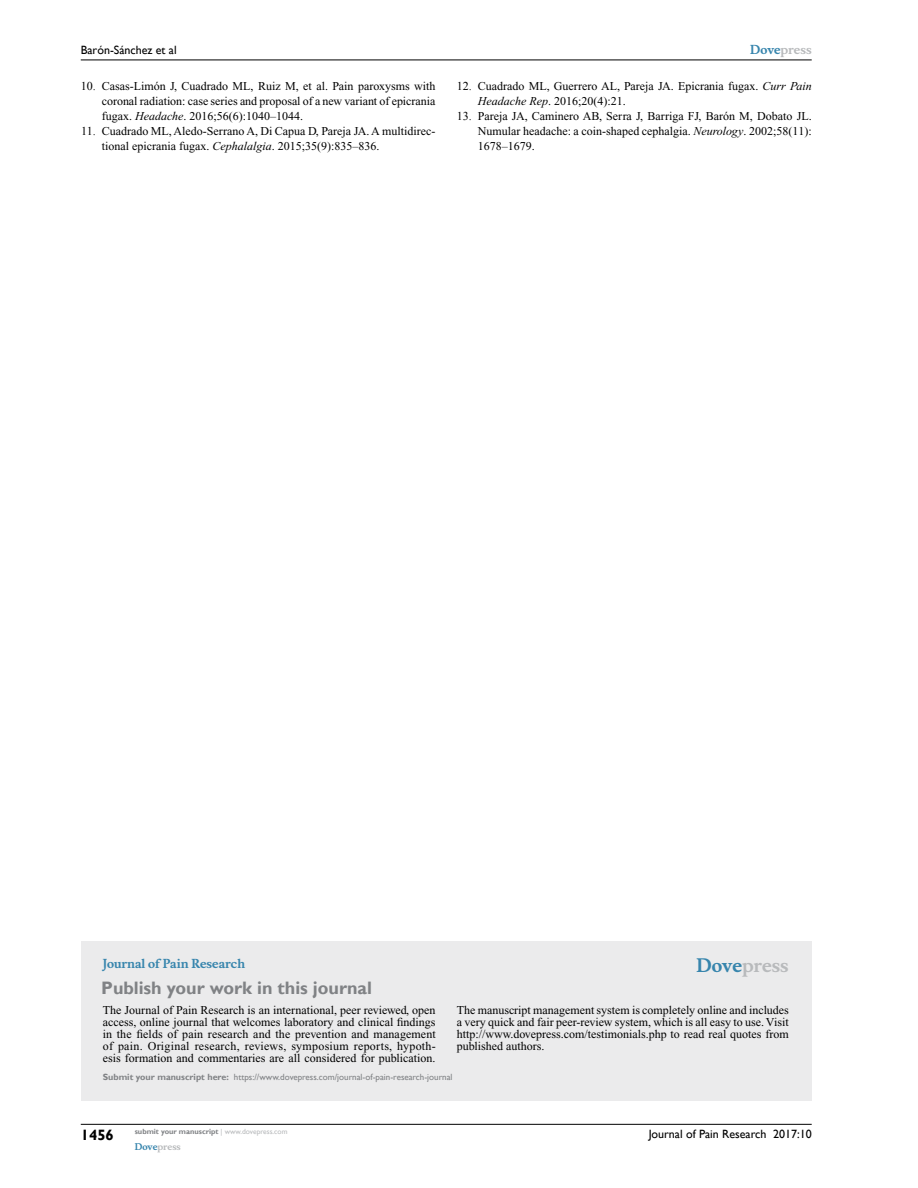
<style>
.page{position:relative;width:918px;height:1188px;background:#fff}
.page>*{position:absolute;margin:0;border:0;box-sizing:border-box;transform-origin:0 0}
.t1{font:700 18px "Gill Sans";color:#808285}
.t2{font:700 18px "Musee";color:#b8babc}
.t3{font:700 15px "Gill Sans";color:#000}
.t4{font:12px/12px "Times New Roman";color:#000;text-align:justify}
.t5{font:12px "Gill Sans";color:#000}
.t6{font:700 12px "Musee";color:#3785ad}
.t7{font:700 12px "Musee";color:#b8babc}
.t8{font:9px "Gill Sans";color:#808285}
.t9{font:700 9px "Musee";color:#b8babc}
.t10{font:700 7.5px "Gill Sans";color:#808285}
.s1{font-style:inherit}
.s2{font-style:italic}
.s3{color:#3785ad}
.s4{font-weight:700}
.s5{font-weight:400;color:#b8babc}
</style>
<div class="page">
<div style="left:81px;top:941px;width:731px;height:159px;background:#ebebec"></div>
<hr style="left:81px;top:1124px;width:731px;height:1px;background:#000">
<hr style="left:81px;top:60px;width:731px;height:1px;background:#000">
<p class="t5" style="left:81px;top:43px;width:97px">Barón-Sánchez et al</p>
<p class="t4" style="left:102px;top:79px;width:335px;line-height:15px;text-indent:-21px"><span class="s1">10.</span> Casas-Limón J, Cuadrado ML, Ruiz M, et al. Pain paroxysms with coronal radiation: case series and proposal of a new variant of epicrania fugax. <span class="s2">Headache</span>. 2016;56(6):1040–1044.</p>
<p class="t4" style="left:102px;top:124px;width:335px;line-height:15px;text-indent:-21px"><span class="s1">11.</span> Cuadrado ML, Aledo-Serrano A, Di Capua D, Pareja JA. A multidirec&shy;tional epicrania fugax. <span class="s2">Cephalalgia</span>. 2015;35(9):835–836.</p>
<p class="t7" style="left:750px;top:43px;width:63px"><span class="s3">Dove</span>press</p>
<p class="t4" style="left:478px;top:79px;width:335px;line-height:15px;text-indent:-21px"><span class="s1">12.</span> Cuadrado ML, Guerrero AL, Pareja JA. Epicrania fugax. <span class="s2">Curr Pain<br>Headache Rep</span>. 2016;20(4):21.</p>
<p class="t4" style="left:478px;top:109px;width:335px;line-height:15px;text-indent:-21px"><span class="s1">13.</span> Pareja JA, Caminero AB, Serra J, Barriga FJ, Barón M, Dobato JL.<br>Numular headache: a coin-shaped cephalgia. <span class="s2">Neurology</span>. 2002;58(11):<br>1678–1679.</p>
<p class="t6" style="left:103px;top:956px;width:144px">Journal of Pain Research</p>
<h1 class="t1" style="left:101px;top:977px;width:272px">Publish your work in this journal</h1>
<h1 class="t2" style="left:697px;top:955px;width:94px"><span class="s3">Dove</span>press</h1>
<p class="t4" style="left:103px;top:1004px;width:335px">The Journal of Pain Research is an international, peer reviewed, open access, online journal that welcomes laboratory and clinical findings in the fields of pain research and the prevention and management of pain. Original research, reviews, symposium reports, hypoth&shy;esis formation and commentaries are all considered for publication.</p>
<p class="t4" style="left:457px;top:1004px;width:334px">The manuscript management system is completely online and includes a very quick and fair peer-review system, which is all easy to use. Visit http://www.dovepress.com/testimonials.php to read real quotes from published authors.</p>
<p class="t8" style="left:103px;top:1072px;width:351px"><span class="s4">Submit your manuscript here:</span> https://www.dovepress.com/journal-of-pain-research-journal</p>
<p class="t3" style="left:81px;top:1126px;width:35px">1456</p>
<p class="t10" style="left:135px;top:1127px;width:154px">submit your manuscript <span class="s5">| www.dovepress.com</span></p>
<p class="t9" style="left:135px;top:1141px;width:48px"><span class="s3">Dove</span>press</p>
<p class="t5" style="left:649px;top:1127px;width:164px">Journal of Pain Research 2017:10</p>
</div>
